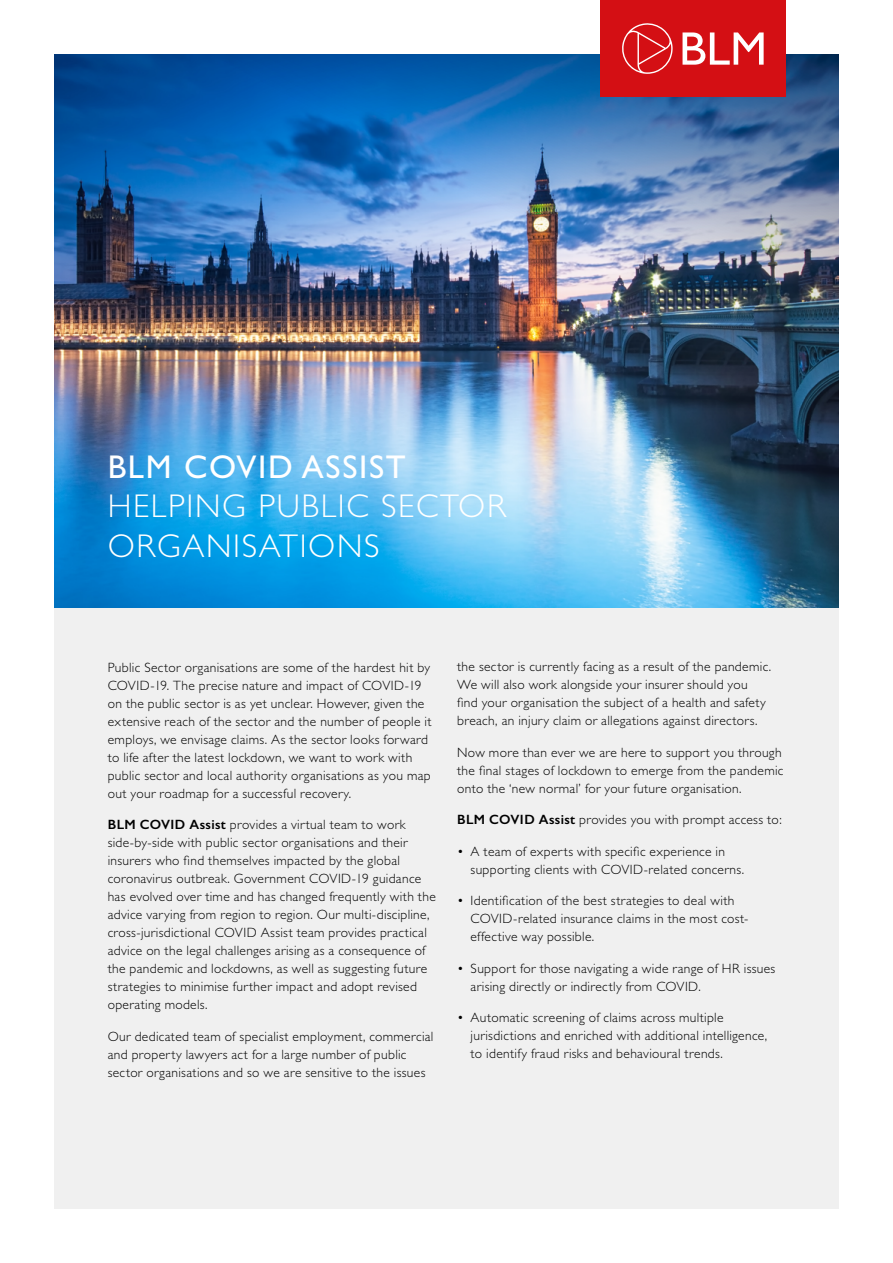
<style>
.page{position:relative;width:893px;height:1263px;background:#fff}
.page>*{position:absolute;margin:0;border:0;box-sizing:border-box;transform-origin:0 0}
.t1{font:300 33px/39.6px "Gill Sans";letter-spacing:.05em;color:#fff}
.t2{font:33px "Gill Sans";letter-spacing:.05em;color:#fff}
.t3{font:300 13.5px/18px "Gill Sans";letter-spacing:.025em;color:#000}
.s1{font-weight:600}
</style>
<div class="page">
<div style="left:54px;top:602px;width:785px;height:607px;background:#f0f0f0"></div>
<img style="left:54px;top:54px;width:785px;height:554px">
<div style="left:600px;top:0;width:185px;height:96px;background:#d40f14"></div>
<svg style="left:622px;top:23px;width:51px;height:51px"></svg>
<svg style="left:682px;top:32px;width:82px;height:33px"></svg>
<h1 class="t2" style="left:108px;top:448px;width:299px">BLM COVID ASSIST</h1>
<h1 class="t1" style="left:108px;top:487px;width:400px">HELPING PUBLIC SECTOR<br>ORGANISATIONS</h1>
<p class="t3" style="left:108px;top:658px;width:325px">Public Sector organisations are some of the hardest hit by COVID-19. The precise nature and impact of COVID-19 on the public sector is as yet unclear. However, given the extensive reach of the sector and the number of people it employs, we envisage claims. As the sector looks forward to life after the latest lockdown, we want to work with public sector and local authority organisations as you map out your roadmap for a successful recovery.</p>
<p class="t3" style="left:108px;top:816px;width:330px"><span class="s1">BLM COVID Assist</span> provides a virtual team to work side-by-side with public sector organisations and their insurers who find themselves impacted by the global coronavirus outbreak. Government COVID-19 guidance has evolved over time and has changed frequently with the advice varying from region to region. Our multi-discipline, cross-jurisdictional COVID Assist team provides practical advice on the legal challenges arising as a consequence of the pandemic and lockdowns, as well as suggesting future strategies to minimise further impact and adopt revised operating models.</p>
<p class="t3" style="left:108px;top:1027px;width:327px">Our dedicated team of specialist employment, commercial and property lawyers act for a large number of public sector organisations and so we are sensitive to the issues</p>
<p class="t3" style="left:457px;top:658px;width:315px">the sector is currently facing as a result of the pandemic.<br>We will also work alongside your insurer should you find your organisation the subject of a health and safety breach, an injury claim or allegations against directors.</p>
<p class="t3" style="left:457px;top:743px;width:328px">Now more than ever we are here to support you through the final stages of lockdown to emerge from the pandemic onto the ‘new normal’ for your future organisation.</p>
<p class="t3" style="left:457px;top:811px;width:326px"><span class="s1">BLM COVID Assist</span> provides you with prompt access to:</p>
<p class="t3" style="left:471px;top:842px;width:275px;text-indent:-14px">• A team of experts with specific experience in supporting clients with COVID-related concerns.</p>
<p class="t3" style="left:471px;top:892px;width:279px;text-indent:-14px">• Identification of the best strategies to deal with<br>COVID-related insurance claims in the most cost&shy;effective way possible.</p>
<p class="t3" style="left:471px;top:959px;width:306px;text-indent:-14px">• Support for those navigating a wide range of HR issues arising directly or indirectly from COVID.</p>
<p class="t3" style="left:471px;top:1009px;width:298px;text-indent:-14px">• Automatic screening of claims across multiple jurisdictions and enriched with additional intelligence, to identify fraud risks and behavioural trends.</p>
</div>
